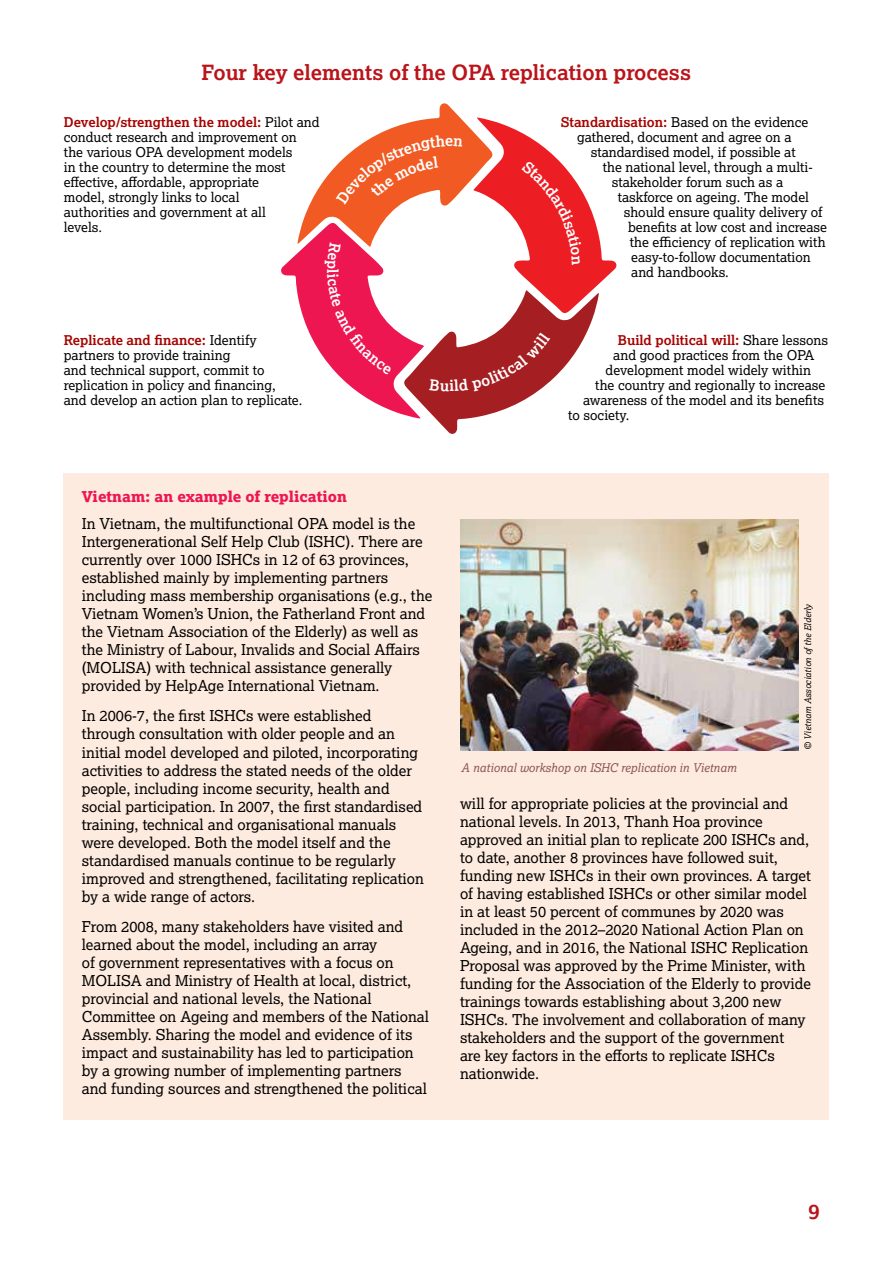
<style>
.page{position:relative;width:893px;height:1263px;background:#fff}
.page>*{position:absolute;margin:0;border:0;box-sizing:border-box;transform-origin:0 0}
.t1{font:700 21px "Lexia";color:#ba141a}
.t2{font:15px/18px "Lexia";color:#000}
.t3{font:15px "Lexia X Bold";color:#ed1651}
.t4{font:13.5px/15px "Lexia";color:#000}
.t5{font:700 13.5px "Lexia";color:#a60400}
.t6{font:italic 12px "Lexia";color:#895455}
.t7{font:italic 9px "Lexia";color:#000}
.s1{font-weight:700;color:#a60400}
.s2{font-weight:400;color:#000}
</style>
<div class="page">
<div style="left:64px;top:473px;width:765px;height:647px;background:#feebdf"></div>
<img style="left:460px;top:519px;width:338px;height:231px">
<svg style="left:281px;top:103px;width:336px;height:331px"></svg>
<h1 class="t1" style="left:202px;top:59px;width:491px">Four key elements of the OPA replication process</h1>
<p class="t4" style="left:561px;top:114px;width:249px;text-align:center"><span class="s1">Standardisation:</span> Based on the evidence gathered, document and agree on a</p>
<p class="t4" style="left:591px;top:144px;width:207px">standardised model, if possible at</p>
<p class="t4" style="left:603px;top:159px;width:212px">the national level, through a multi-</p>
<p class="t4" style="left:612px;top:174px;width:173px">stakeholder forum such as a</p>
<p class="t4" style="left:618px;top:189px;width:193px">taskforce on ageing. The model</p>
<p class="t4" style="left:624px;top:204px;width:200px">should ensure quality delivery of</p>
<p class="t4" style="left:628px;top:219px;width:200px">benefits at low cost and increase</p>
<p class="t4" style="left:630px;top:234px;width:197px">the efficiency of replication with</p>
<p class="t4" style="left:631px;top:249px;width:181px">easy-to-follow documentation</p>
<p class="t4" style="left:631px;top:264px;width:99px">and handbooks.</p>
<p class="t4" style="left:64px;top:114px;width:257px"><span class="s1">Develop/strengthen the model:</span> Pilot and conduct research and improvement on<br>the various OPA development models<br>in the country to determine the most effective, affordable, appropriate<br>model, strongly links to local<br>authorities and government at all<br>levels.</p>
<p class="t4" style="left:64px;top:333px;width:240px"><span class="s1">Replicate and finance:</span> Identify partners to provide training<br>and technical support, commit to replication in policy and financing,<br>and develop an action plan to replicate.</p>
<p class="t3" style="left:82px;top:487px;width:267px">Vietnam: an example of replication</p>
<p class="t2" style="left:82px;top:515px;width:352px">In Vietnam, the multifunctional OPA model is the Intergenerational Self Help Club (ISHC). There are currently over 1000 ISHCs in 12 of 63 provinces, established mainly by implementing partners including mass membership organisations (e.g., the Vietnam Women’s Union, the Fatherland Front and the Vietnam Association of the Elderly) as well as the Ministry of Labour, Invalids and Social Affairs (MOLISA) with technical assistance generally provided by HelpAge International Vietnam.</p>
<p class="t2" style="left:82px;top:707px;width:344px">In 2006-7, the first ISHCs were established through consultation with older people and an initial model developed and piloted, incorporating activities to address the stated needs of the older people, including income security, health and social participation. In 2007, the first standardised training, technical and organisational manuals were developed. Both the model itself and the standardised manuals continue to be regularly improved and strengthened, facilitating replication by a wide range of actors.</p>
<p class="t2" style="left:82px;top:917px;width:349px">From 2008, many stakeholders have visited and learned about the model, including an array<br>of government representatives with a focus on MOLISA and Ministry of Health at local, district, provincial and national levels, the National Committee on Ageing and members of the National Assembly. Sharing the model and evidence of its impact and sustainability has led to participation by a growing number of implementing partners and funding sources and strengthened the political</p>
<p class="t5" style="left:618px;top:332px;width:212px">Build political will: <span class="s2">Share lessons</span></p>
<p class="t4" style="left:613px;top:348px;width:203px">and good practices from the OPA</p>
<p class="t4" style="left:606px;top:363px;width:207px">development model widely within</p>
<p class="t4" style="left:595px;top:378px;width:232px">the country and regionally to increase</p>
<p class="t4" style="left:583px;top:393px;width:242px">awareness of the model and its benefits</p>
<p class="t4" style="left:568px;top:408px;width:63px">to society.</p>
<p class="t6" style="left:461px;top:760px;width:277px">A national workshop on ISHC replication in Vietnam</p>
<p class="t7" style="left:802px;top:750px;width:147px;rotate:-90deg">© Vietnam Association ofthe Elderly</p>
<p class="t2" style="left:460px;top:794px;width:352px">will for appropriate policies at the provincial and national levels. In 2013, Thanh Hoa province approved an initial plan to replicate 200 ISHCs and, to date, another 8 provinces have followed suit, funding new ISHCs in their own provinces. A target of having established ISHCs or other similar model in at least 50 percent of communes by 2020 was included in the 2012–2020 National Action Plan on Ageing, and in 2016, the National ISHC Replication Proposal was approved by the Prime Minister, with funding for the Association of the Elderly to provide trainings towards establishing about 3,200 new ISHCs. The involvement and collaboration of many stakeholders and the support of the government<br>are key factors in the efforts to replicate ISHCs nationwide.</p>
<h1 class="t1" style="left:808px;top:1198px;width:13px">9</h1>
</div>
